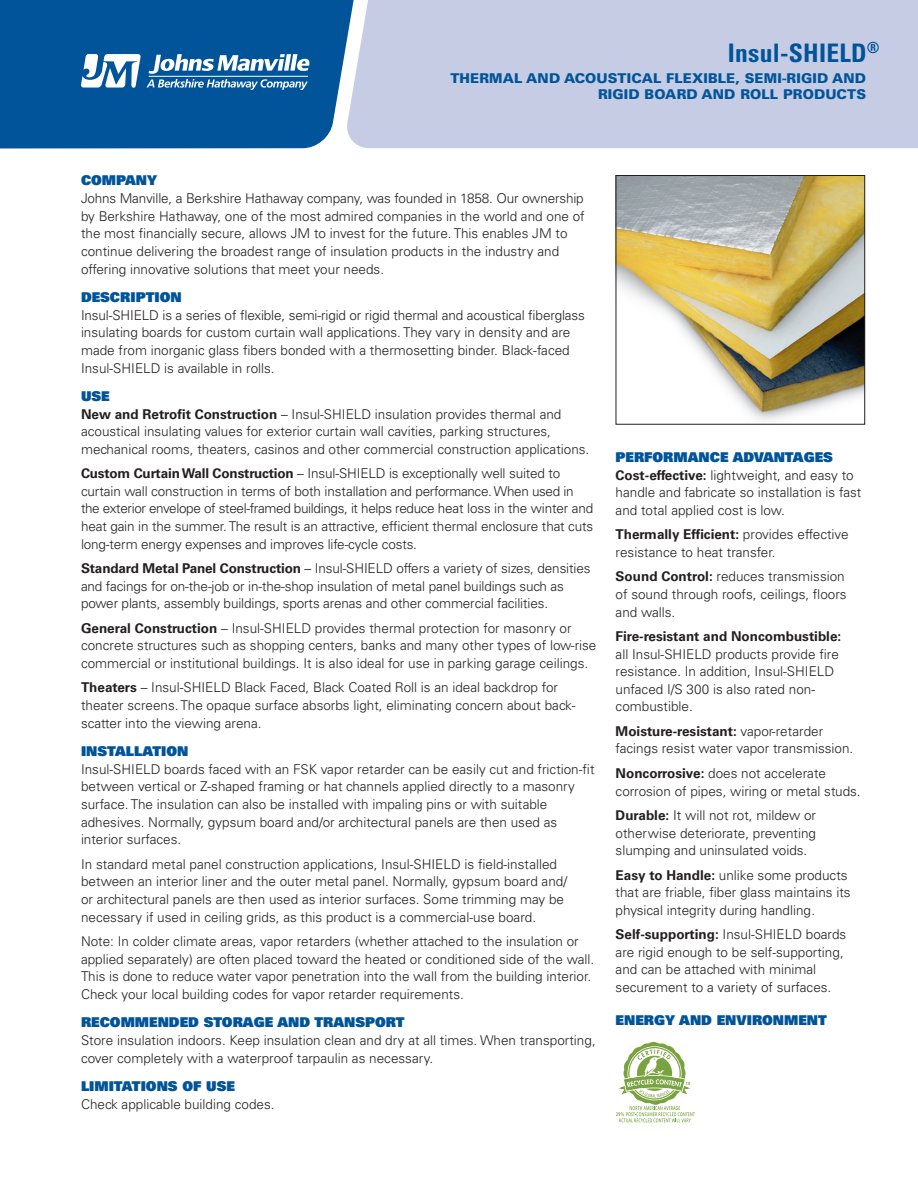
<style>
.page{position:relative;width:918px;height:1188px;background:#fff}
.page>*{position:absolute;margin:0;border:0;box-sizing:border-box;transform-origin:0 0}
.t1{font:700 condensed 25.5px "Univers LT Std";letter-spacing:.01em;color:#015499}
.t2{font:300 13.5px/17.7px "Univers LT Std";color:#231f20}
.t3{font:13.5px "Univers LT Std X Black";color:#015499}
.t4{font:900 13.5px/16.5px "Univers LT Std";letter-spacing:.01em;color:#015499;text-align:right}
.t5{font:700 13.5px "Univers LT Std";color:#231f20}
.s1{font-weight:700}
</style>
<div class="page">
<div style="left:0;top:0;width:346px;height:149px;background:#015499"></div>
<div style="left:346px;top:0;width:572px;height:148px;background:#c6cce3"></div>
<svg style="left:81px;top:54px;width:228px;height:36px"></svg>
<hr style="left:149px;top:76px;width:159px;height:1px;background:#fff">
<img style="left:618px;top:177px;width:245px;height:243px">
<div style="left:616px;top:175px;width:249px;height:250px;border:1px solid #231f20"></div>
<svg style="left:616px;top:1041px;width:79px;height:81px"></svg>
<h1 class="t1" style="left:728px;top:37px;width:153px">Insul-SHIELD<sup>®</sup></h1>
<p class="t4" style="left:450px;top:70px;width:417px">THERMAL AND ACOUSTICAL FLEXIBLE, SEMI-RIGID AND<br>RIGID BOARD AND ROLL PRODUCTS</p>
<p class="t3" style="left:81px;top:172px;width:78px">COMPANY</p>
<p class="t2" style="left:81px;top:189px;width:505px">Johns Manville, a Berkshire Hathaway company, was founded in 1858. Our ownership by Berkshire Hathaway, one of the most admired companies in the world and one of the most financially secure, allows JM to invest for the future. This enables JM to continue delivering the broadest range of insulation products in the industry and offering innovative solutions that meet your needs.</p>
<p class="t3" style="left:81px;top:288px;width:102px">DESCRIPTION</p>
<p class="t2" style="left:81px;top:306px;width:505px">Insul-SHIELD is a series of flexible, semi-rigid or rigid thermal and acoustical fiberglass insulating boards for custom curtain wall applications. They vary in density and are made from inorganic glass fibers bonded with a thermosetting binder. Black-faced Insul-SHIELD is available in rolls.</p>
<p class="t3" style="left:81px;top:387px;width:30px">USE</p>
<p class="t2" style="left:81px;top:405px;width:510px"><span class="s1">New and Retrofit Construction</span> – Insul-SHIELD insulation provides thermal and acoustical insulating values for exterior curtain wall cavities, parking structures, mechanical rooms, theaters, casinos and other commercial construction applications.</p>
<p class="t2" style="left:81px;top:465px;width:514px"><span class="s1">Custom Curtain Wall Construction</span> – Insul-SHIELD is exceptionally well suited to curtain wall construction in terms of both installation and performance. When used in the exterior envelope of steel-framed buildings, it helps reduce heat loss in the winter and heat gain in the summer. The result is an attractive, efficient thermal enclosure that cuts long-term energy expenses and improves life-cycle costs.</p>
<p class="t2" style="left:81px;top:560px;width:511px"><span class="s1">Standard Metal Panel Construction</span> – Insul-SHIELD offers a variety of sizes, densities and facings for on-the-job or in-the-shop insulation of metal panel buildings such as power plants, assembly buildings, sports arenas and other commercial facilities.</p>
<p class="t2" style="left:81px;top:619px;width:517px"><span class="s1">General Construction</span> – Insul-SHIELD provides thermal protection for masonry or concrete structures such as shopping centers, banks and many other types of low-rise commercial or institutional buildings. It is also ideal for use in parking garage ceilings.</p>
<p class="t2" style="left:81px;top:679px;width:496px"><span class="s1">Theaters</span> – Insul-SHIELD Black Faced, Black Coated Roll is an ideal backdrop for theater screens. The opaque surface absorbs light, eliminating concern about back&shy;scatter into the viewing arena.</p>
<p class="t3" style="left:81px;top:742px;width:109px">INSTALLATION</p>
<p class="t2" style="left:81px;top:760px;width:515px">Insul-SHIELD boards faced with an FSK vapor retarder can be easily cut and friction-fit between vertical or Z-shaped framing or hat channels applied directly to a masonry surface. The insulation can also be installed with impaling pins or with suitable adhesives. Normally, gypsum board and/or architectural panels are then used as interior surfaces.</p>
<p class="t2" style="left:81px;top:855px;width:488px">In standard metal panel construction applications, Insul-SHIELD is field-installed between an interior liner and the outer metal panel. Normally, gypsum board and/ or architectural panels are then used as interior surfaces. Some trimming may be necessary if used in ceiling grids, as this product is a commercial-use board.</p>
<p class="t2" style="left:81px;top:932px;width:515px">Note: In colder climate areas, vapor retarders (whether attached to the insulation or applied separately) are often placed toward the heated or conditioned side of the wall.<br>This is done to reduce water vapor penetration into the wall from the building interior.<br>Check your local building codes for vapor retarder requirements.</p>
<p class="t3" style="left:81px;top:1014px;width:325px">RECOMMENDED STORAGE AND TRANSPORT</p>
<p class="t2" style="left:81px;top:1031px;width:516px">Store insulation indoors. Keep insulation clean and dry at all times. When transporting, cover completely with a waterproof tarpaulin as necessary.</p>
<p class="t3" style="left:81px;top:1077px;width:155px">LIMITATIONS OF USE</p>
<p class="t2" style="left:81px;top:1095px;width:195px">Check applicable building codes.</p>
<p class="t3" style="left:616px;top:448px;width:219px">PERFORMANCE ADVANTAGES</p>
<p class="t2" style="left:616px;top:466px;width:247px"><span class="s1">Cost-effective:</span> lightweight, and easy to handle and fabricate so installation is fast and total applied cost is low.</p>
<p class="t2" style="left:616px;top:526px;width:234px"><span class="s1">Thermally Efficient:</span> provides effective resistance to heat transfer.</p>
<p class="t2" style="left:616px;top:568px;width:233px"><span class="s1">Sound Control:</span> reduces transmission of sound through roofs, ceilings, floors and walls.</p>
<p class="t5" style="left:616px;top:628px;width:227px">Fire-resistant and Noncombustible:</p>
<p class="t2" style="left:616px;top:645px;width:225px">all Insul-SHIELD products provide fire resistance. In addition, Insul-SHIELD unfaced I/S 300 is also rated non&shy;combustible.</p>
<p class="t2" style="left:616px;top:722px;width:239px"><span class="s1">Moisture-resistant:</span> vapor-retarder facings resist water vapor transmission.</p>
<p class="t2" style="left:616px;top:764px;width:247px"><span class="s1">Noncorrosive:</span> does not accelerate corrosion of pipes, wiring or metal studs.</p>
<p class="t2" style="left:616px;top:806px;width:202px;text-align:justify"><span class="s1">Durable:</span> It will not rot, mildew or otherwise deteriorate, preventing slumping and uninsulated voids.</p>
<p class="t2" style="left:616px;top:866px;width:237px"><span class="s1">Easy to Handle:</span> unlike some products that are friable, fiber glass maintains its physical integrity during handling.</p>
<p class="t2" style="left:616px;top:926px;width:232px"><span class="s1">Self-supporting:</span> Insul-SHIELD boards are rigid enough to be self-supporting, and can be attached with minimal securement to a variety of surfaces.</p>
<p class="t3" style="left:616px;top:1012px;width:213px">ENERGY AND ENVIRONMENT</p>
</div>
